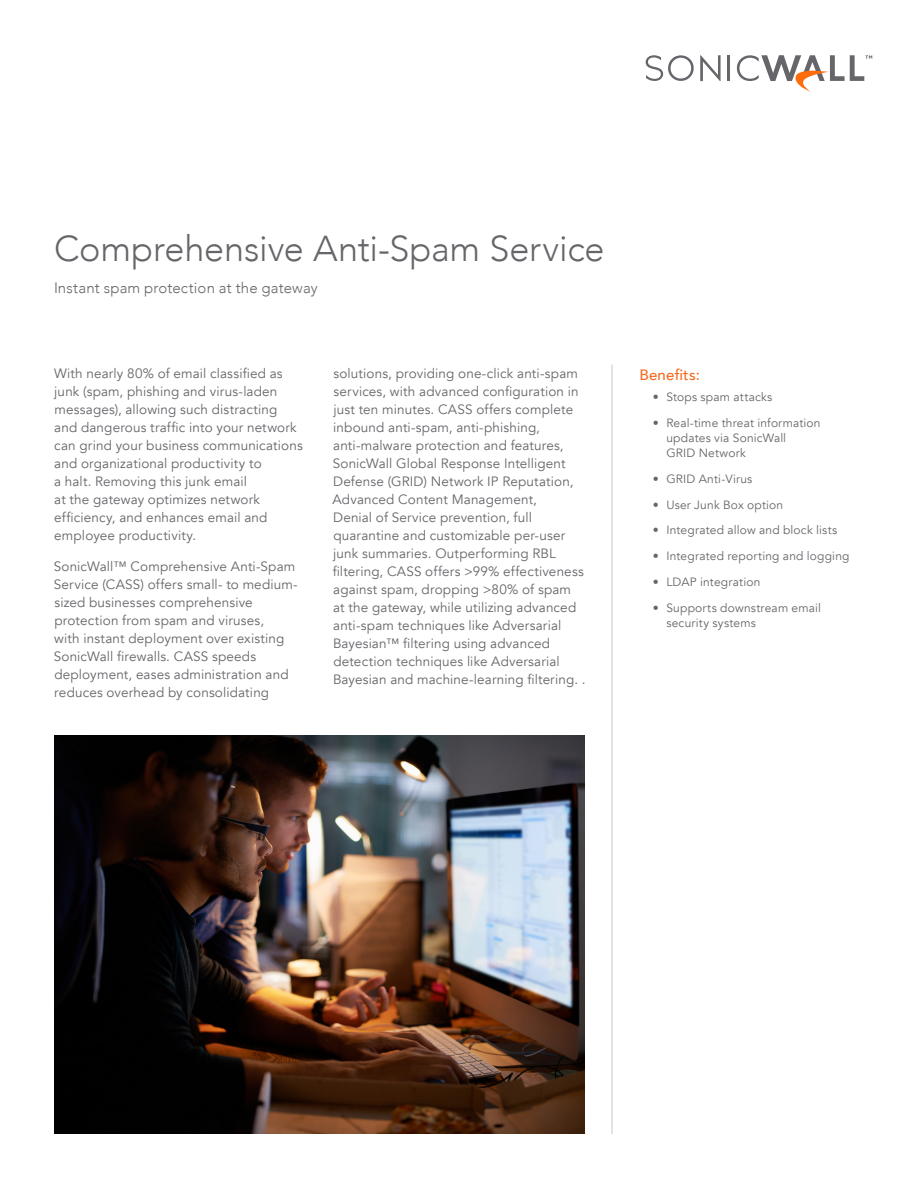
<style>
.page{position:relative;width:918px;height:1188px;background:#fff}
.page>*{position:absolute;margin:0;border:0;box-sizing:border-box;transform-origin:0 0}
.t1{font:300 36px "Avenir";letter-spacing:-.005em;color:#65666a}
.t2{font:300 15px "Avenir";letter-spacing:.01em;color:#65666a}
.t3{font:500 15px "Avenir";letter-spacing:.015em;color:#f26d21}
.t4{font:13.5px/18px "Avenir";letter-spacing:.01em;color:#65666a}
.t5{font:12px/15px "Avenir";letter-spacing:.015em;color:#65666a}
</style>
<div class="page">
<svg style="left:700px;top:55px;width:21px;height:26px"></svg>
<hr style="left:728px;top:55px;width:2px;height:26px;background:#65656a">
<svg style="left:646px;top:55px;width:48px;height:26px"></svg>
<svg style="left:737px;top:55px;width:135px;height:37px"></svg>
<img style="left:54px;top:735px;width:531px;height:399px">
<hr style="left:612px;top:364px;width:1px;height:770px;background:#c9c9cb">
<h1 class="t1" style="left:54px;top:228px;width:552px">Comprehensive Anti-Spam Service</h1>
<p class="t2" style="left:54px;top:279px;width:265px">Instant spam protection at the gateway</p>
<p class="t4" style="left:54px;top:365px;width:250px">With nearly 80% of email classified as junk (spam, phishing and virus-laden messages), allowing such distracting and dangerous traffic into your network can grind your business communications and organizational productivity to<br>a halt. Removing this junk email<br>at the gateway optimizes network efficiency, and enhances email and employee productivity.</p>
<p class="t4" style="left:54px;top:558px;width:245px">SonicWall™ Comprehensive Anti-Spam Service (CASS) offers small- to medium&shy;sized businesses comprehensive protection from spam and viruses,<br>with instant deployment over existing SonicWall firewalls. CASS speeds deployment, eases administration and reduces overhead by consolidating</p>
<p class="t4" style="left:333px;top:365px;width:255px">solutions, providing one-click anti-spam services, with advanced configuration in just ten minutes. CASS offers complete inbound anti-spam, anti-phishing, anti-malware protection and features, SonicWall Global Response Intelligent Defense (GRID) Network IP Reputation, Advanced Content Management,<br>Denial of Service prevention, full quarantine and customizable per-user junk summaries. Outperforming RBL filtering, CASS offers &gt;99% effectiveness against spam, dropping &gt;80% of spam<br>at the gateway, while utilizing advanced anti-spam techniques like Adversarial Bayesian™ filtering using advanced detection techniques like Adversarial Bayesian and machine-learning filtering. .</p>
<p class="t3" style="left:639px;top:361px;width:62px">Benefits:</p>
<p class="t5" style="left:653px;top:390px;width:121px">• Stops spam attacks</p>
<p class="t5" style="left:666px;top:416px;width:156px;text-indent:-14px">• Real-time threat information updates via SonicWall<br>GRID Network</p>
<p class="t5" style="left:653px;top:471px;width:101px">• GRID Anti-Virus</p>
<p class="t5" style="left:653px;top:497px;width:132px">• User Junk Box option</p>
<p class="t5" style="left:653px;top:523px;width:186px">• Integrated allow and block lists</p>
<p class="t5" style="left:653px;top:549px;width:198px">• Integrated reporting and logging</p>
<p class="t5" style="left:653px;top:575px;width:109px">• LDAP integration</p>
<p class="t5" style="left:666px;top:600px;width:156px;text-indent:-14px">• Supports downstream email security systems</p>
</div>
